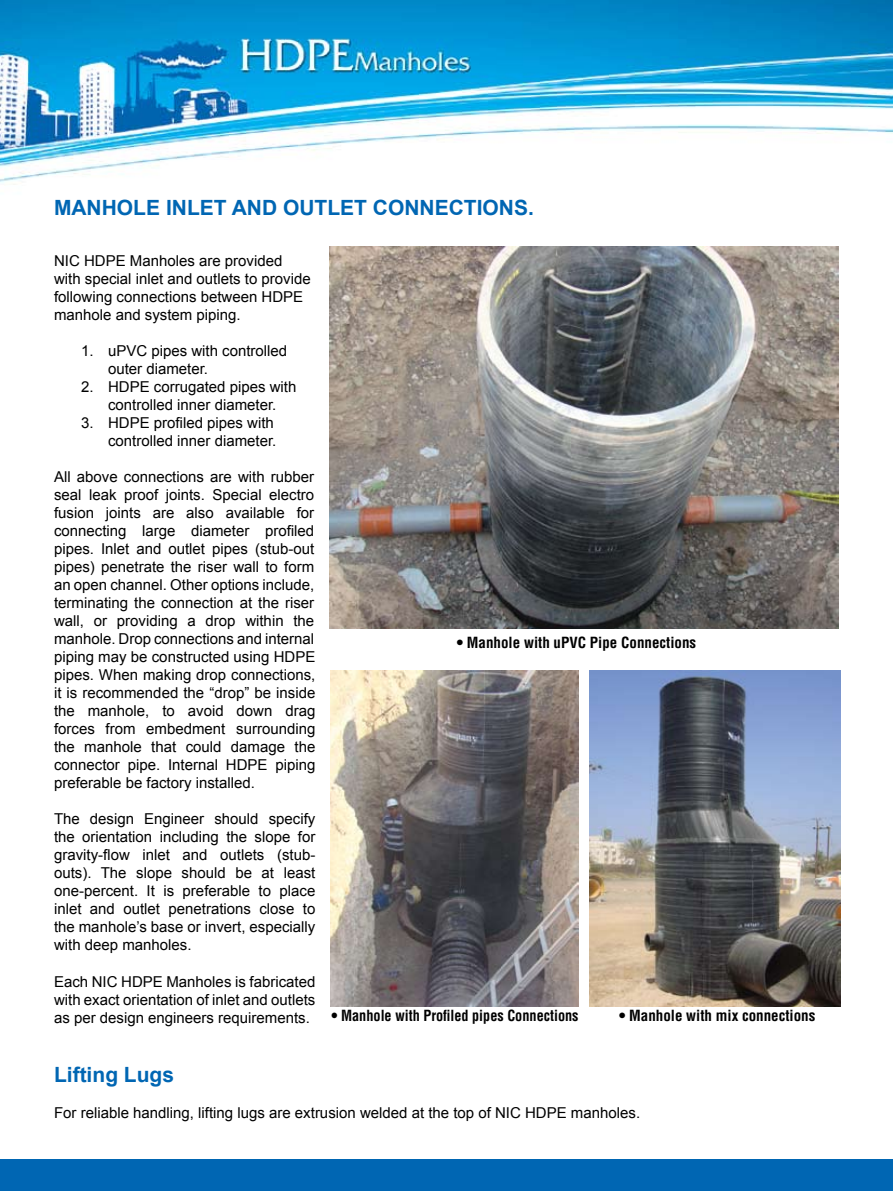
<style>
.page{position:relative;width:893px;height:1191px;background:#fff}
.page>*{position:absolute;margin:0;border:0;box-sizing:border-box;transform-origin:0 0}
.t1{font:700 21px "Arial";color:#0066b3}
.t2{font:15px/18px "Arial";color:#000;text-align:justify}
.t3{font:700 condensed 15px "Helvetica";color:#000}
.t4{font:700 condensed 15px "Helvetica";color:#000;scale:.95 1}
</style>
<div class="page">
<img style="left:0;top:0;width:893px;height:1007px">
<img style="left:330px;top:247px;width:509px;height:382px">
<img style="left:590px;top:670px;width:250px;height:336px">
<img style="left:330px;top:670px;width:249px;height:336px">
<div style="left:0;top:1159px;width:893px;height:32px;background:#0066b3"></div>
<h1 class="t1" style="left:54px;top:194px;width:481px">MANHOLE INLET AND OUTLET CONNECTIONS.</h1>
<p class="t2" style="left:54px;top:252px;width:258px;text-align:left">NIC HDPE Manholes are provided with special inlet and outlets to provide following connections between HDPE manhole and system piping.</p>
<p class="t2" style="left:108px;top:342px;width:181px;text-indent:-27px">1. uPVC pipes with controlled outer diameter.</p>
<p class="t2" style="left:81px;top:378px;width:217px;text-align:center">2. HDPE corrugated pipes with controlled inner diameter.</p>
<p class="t2" style="left:81px;top:414px;width:197px;text-align:right">3. HDPE profiled pipes with controlled inner diameter.</p>
<p class="t2" style="left:54px;top:468px;width:263px">All above connections are with rubber seal leak proof joints. Special electro fusion joints are also available for connecting large diameter profiled pipes. Inlet and outlet pipes (stub-out pipes) penetrate the riser wall to form an open channel. Other options include, terminating the connection at the riser wall, or providing a drop within the manhole. Drop connections and internal piping may be constructed using HDPE pipes. When making drop connections, it is recommended the “drop” be inside the manhole, to avoid down drag forces from embedment surrounding the manhole that could damage the connector pipe. Internal HDPE piping preferable be factory installed.</p>
<p class="t2" style="left:54px;top:810px;width:263px">The design Engineer should specify the orientation including the slope for gravity-flow inlet and outlets (stub&shy;outs). The slope should be at least one-percent. It is preferable to place inlet and outlet penetrations close to the manhole’s base or invert, especially with deep manholes.</p>
<p class="t2" style="left:54px;top:972px;width:263px">Each NIC HDPE Manholes is fabricated with exact orientation of inlet and outlets as per design engineers requirements.</p>
<p class="t3" style="left:457px;top:633px;width:241px">• Manhole with uPVC Pipe Connections</p>
<p class="t4" style="left:332px;top:1007px;width:262px">• Manhole with Profiled pipes Connections</p>
<p class="t3" style="left:619px;top:1007px;width:198px">• Manhole with mix connections</p>
<h1 class="t1" style="left:54px;top:1060px;width:122px">Lifting Lugs</h1>
<p class="t2" style="left:54px;top:1104px;width:588px">For reliable handling, lifting lugs are extrusion welded at the top of NIC HDPE manholes.</p>
</div>
